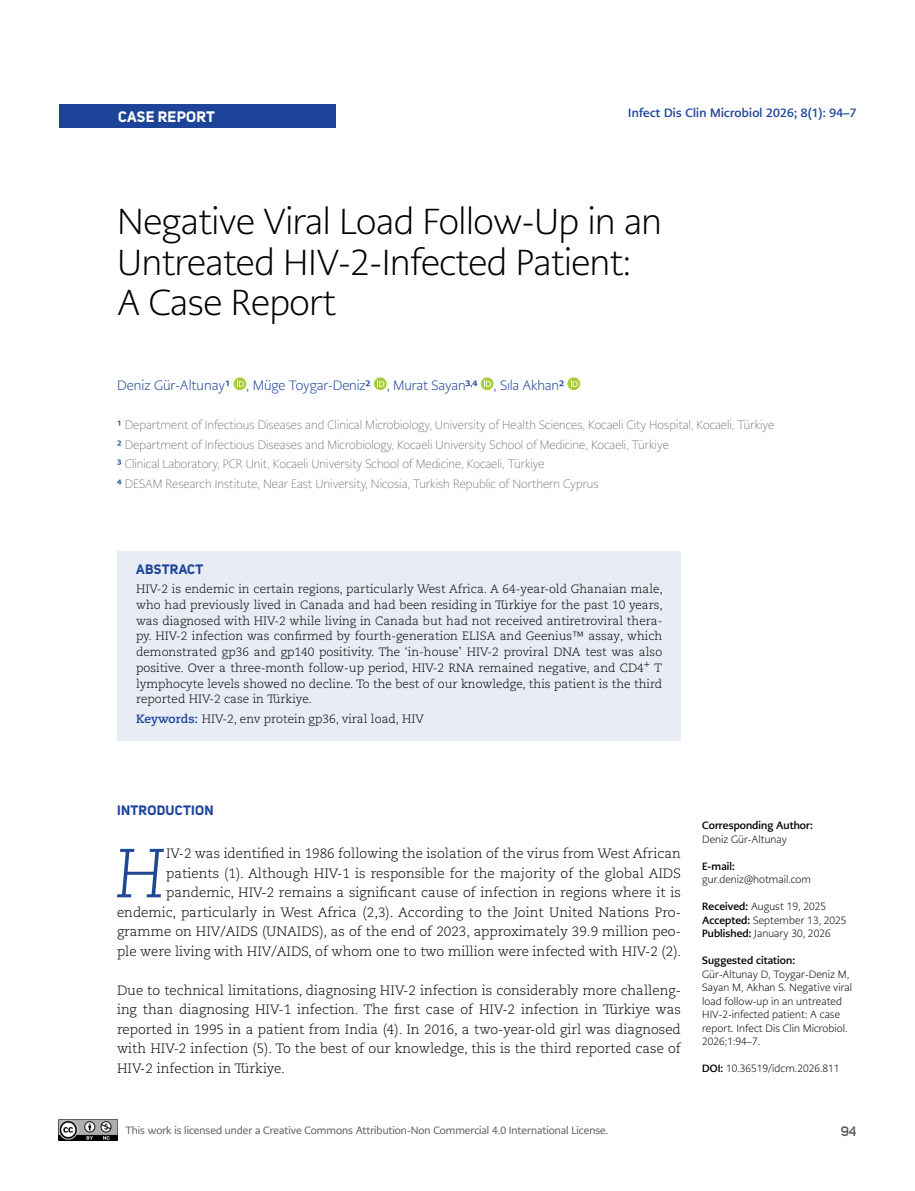
<style>
.page{position:relative;width:915px;height:1191px;background:#fff}
.page>*{position:absolute;margin:0;border:0;box-sizing:border-box;transform-origin:0 0}
.t1{font:italic 300 69.15px "Caecilia LT Pro 46";color:#1e4797}
.t2{font:300 36px/40.5px "PMN Caecilia Sans Head";letter-spacing:-.01em;color:#000}
.t3{font:700 15px "Uni Sans";letter-spacing:.02em;color:#fff}
.t4{font:300 13.5px/19.5px "Caecilia LT Pro 45";color:#000;text-align:right}
.t5{font:300 13.5px "PMN Caecilia Sans Head";letter-spacing:-.01em;color:#1d4498}
.t6{font:700 13.5px "Uni Sans";letter-spacing:.02em;color:#1d4498}
.t7{font:600 13.5px "Uni Sans";color:#58595b}
.t8{font:300 12px/15.8px "Caecilia LT Pro 45";color:#000;text-align:justify}
.t9{font:200 12px/19.5px "PMN Caecilia Sans Head";color:#58595b}
.t10{font:700 12px "PMN Caecilia Sans Head";letter-spacing:.02em;color:#1d4498}
.t11{font:300 10.5px/13.5px "PMN Caecilia Sans Head";letter-spacing:.005em;color:#000}
.t12{font:10.5px "PMN Caecilia Sans Head";color:#58595b}
.t13{font:700 10.5px "PMN Caecilia Sans Head";letter-spacing:.005em;color:#000}
.s1{font-weight:700}
.s2{font-weight:700;color:#1c4692}
.s3{font-family:"Caecilia LT Pro 75";font-weight:700;color:#1d4498}
</style>
<div class="page">
<div style="left:59px;top:104px;width:276px;height:23px;background:#1d4498"></div>
<img style="left:58px;top:1119px;width:59px;height:21px">
<svg style="left:233px;top:377px;width:13px;height:13px"></svg>
<svg style="left:237px;top:380px;width:7px;height:7px"></svg>
<svg style="left:374px;top:377px;width:12px;height:13px"></svg>
<svg style="left:377px;top:380px;width:7px;height:7px"></svg>
<svg style="left:480px;top:377px;width:13px;height:13px"></svg>
<svg style="left:484px;top:380px;width:7px;height:7px"></svg>
<svg style="left:567px;top:377px;width:13px;height:13px"></svg>
<svg style="left:570px;top:380px;width:7px;height:7px"></svg>
<div style="left:117px;top:551px;width:563px;height:189px;background:#e8edf5"></div>
<p class="t3" style="left:118px;top:107px;width:98px">CASE REPORT</p>
<p class="t10" style="left:628px;top:105px;width:230px">Infect Dis Clin Microbiol 2026; 8(1): 94–7</p>
<h2 class="t2" style="left:117px;top:201px;width:546px">Negative Viral Load Follow-Up in an<br>Untreated HIV-2-Infected Patient:<br>A Case Report</h2>
<p class="t5" style="left:117px;top:377px;width:448px">Deniz Gür-Altunay<span class="s1">1</span> , Müge Toygar-Deniz<span class="s1">2</span> , Murat Sayan<span class="s1">3</span><sup>,</sup><span class="s1">4</span> , Sıla Akhan<span class="s1">2</span></p>
<p class="t9" style="left:117px;top:415px;width:658px"><span class="s2">¹</span> Department of Infectious Diseases and Clinical Microbiology, University of Health Sciences, Kocaeli City Hospital, Kocaeli, Türkiye <span class="s2">2</span> Department of Infectious Diseases and Microbiology, Kocaeli University School of Medicine, Kocaeli, Türkiye<br><span class="s2">3</span> Clinical Laboratory, PCR Unit, Kocaeli University School of Medicine, Kocaeli, Türkiye<br><span class="s2">4</span> DESAM Research Institute, Near East University, Nicosia, Turkish Republic of Northern Cyprus</p>
<p class="t6" style="left:136px;top:561px;width:69px">ABSTRACT</p>
<p class="t8" style="left:136px;top:581px;width:528px">HIV-2 is endemic in certain regions, particularly West Africa. A 64-year-old Ghanaian male, who had previously lived in Canada and had been residing in Türkiye for the past 10 years, was diagnosed with HIV-2 while living in Canada but had not received antiretroviral thera&shy;py. HIV-2 infection was confirmed by fourth-generation ELISA and Geenius™ assay, which demonstrated gp36 and gp140 positivity. The ‘in-house’ HIV-2 proviral DNA test was also positive. Over a three-month follow-up period, HIV-2 RNA remained negative, and CD4<sup>+</sup> T lymphocyte levels showed no decline. To the best of our knowledge, this patient is the third reported HIV-2 case in Türkiye.</p>
<p class="t8" style="left:136px;top:711px;width:289px"><span class="s3">Keywords:</span> HIV-2, env protein gp36, viral load, HIV</p>
<p class="t6" style="left:117px;top:802px;width:98px">INTRODUCTION</p>
<h1 class="t1" style="left:115px;top:830px;width:53px">H</h1>
<p class="t4" style="left:117px;top:843px;width:565px">IV-2 was identified in 1986 following the isolation of the virus from West African patients (1). Although HIV-1 is responsible for the majority of the global AIDS pandemic, HIV-2 remains a significant cause of infection in regions where it is endemic, particularly in West Africa (2,3). According to the Joint United Nations Pro&shy;gramme on HIV/AIDS (UNAIDS), as of the end of 2023, approximately 39.9 million peo&shy;ple were living with HIV/AIDS, of whom one to two million were infected with HIV-2 (2).</p>
<p class="t4" style="left:117px;top:980px;width:565px;text-align:justify">Due to technical limitations, diagnosing HIV-2 infection is considerably more challeng&shy;ing than diagnosing HIV-1 infection. The first case of HIV-2 infection in Türkiye was reported in 1995 in a patient from India (4). In 2016, a two-year-old girl was diagnosed with HIV-2 infection (5). To the best of our knowledge, this is the third reported case of HIV-2 infection in Türkiye.</p>
<p class="t12" style="left:125px;top:1123px;width:484px">This work is licensed under a Creative Commons Attribution-Non Commercial 4.0 International License.</p>
<p class="t13" style="left:702px;top:818px;width:112px">Corresponding Author:</p>
<p class="t11" style="left:702px;top:832px;width:86px">Deniz Gür-Altunay</p>
<p class="t13" style="left:702px;top:859px;width:34px">E-mail:</p>
<p class="t11" style="left:702px;top:873px;width:110px">gur.deniz@hotmail.com</p>
<p class="t11" style="left:702px;top:900px;width:146px"><span class="s1">Received:</span> August 19, 2025<br><span class="s1">Accepted:</span> September 13, 2025<br><span class="s1">Published:</span> January 30, 2026</p>
<p class="t13" style="left:702px;top:953px;width:94px">Suggested citation:</p>
<p class="t11" style="left:702px;top:967px;width:151px">Gür-Altunay D, Toygar-Deniz M,<br>Sayan M, Akhan S. Negative viral load follow-up in an untreated<br>HIV-2-infected patient: A case report. Infect Dis Clin Microbiol.<br>2026;1:94–7.</p>
<p class="t11" style="left:702px;top:1062px;width:139px"><span class="s1">DOI:</span> 10.36519/idcm.2026.811</p>
<p class="t7" style="left:840px;top:1123px;width:17px">94</p>
</div>
